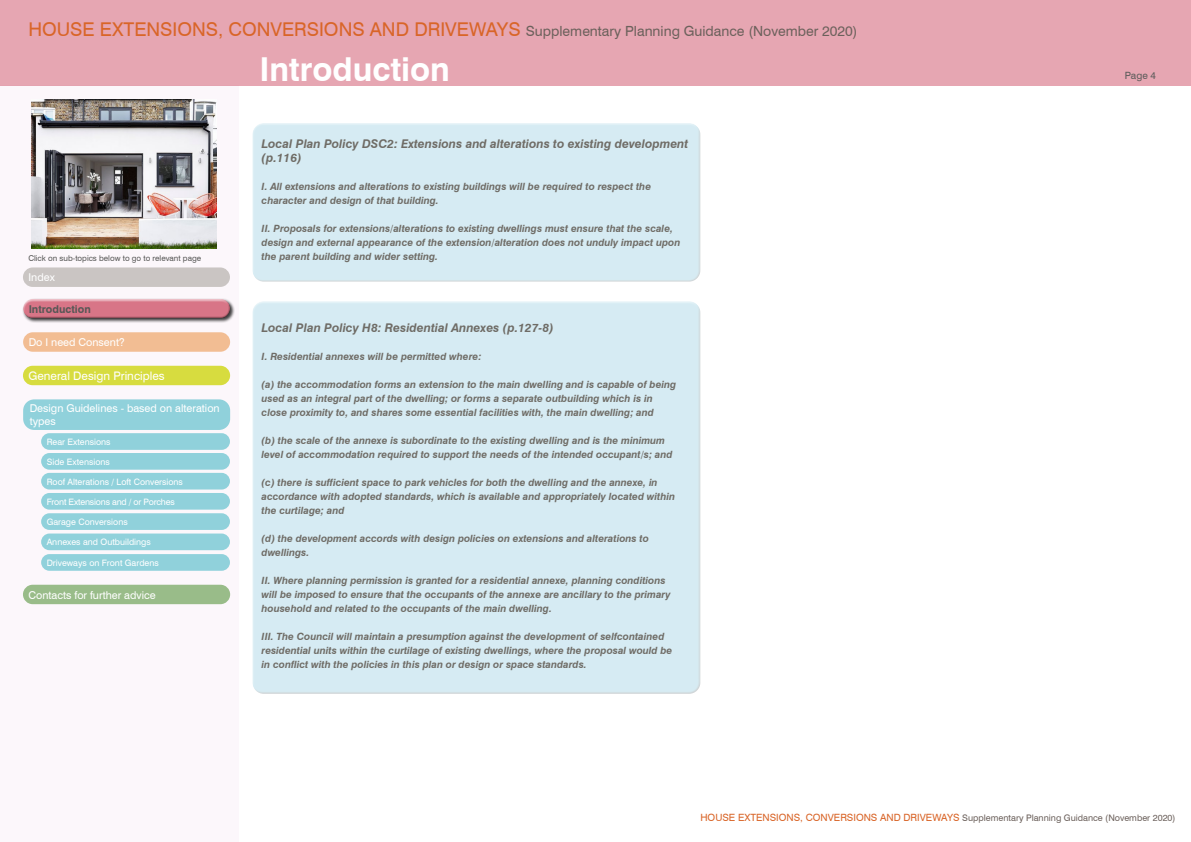
<style>
.page{position:relative;width:1191px;height:842px;background:#fff}
.page>*{position:absolute;margin:0;border:0;box-sizing:border-box;transform-origin:0 0}
.t1{font:700 33px "Swiss 721 BT";color:#fff}
.t2{font:14px "Swiss 721 BT";color:#6c615c}
.t3{font:italic 700 12px/14px "Swiss 721 BT";color:#6f6c66}
.t4{font:11.8px "Swiss 721 BT";color:#fff}
.t5{font:10.8px/12.7px "Swiss 721 BT";color:#fff}
.t6{font:700 10.8px "Swiss 721 BT";color:#575756}
.t7{font:italic 700 10px/14px "Swiss 721 BT";color:#6f6c66}
.t8{font:10px "Swiss 721 BT";color:#5c5c5b}
.t9{font:9px "Swiss 721 BT";color:#6c615c}
.t10{font:8.8px "Swiss 721 BT";color:#fff}
.t11{font:8.8px "Swiss 721 BT";letter-spacing:-.02em;color:#fff}
.t12{font:8px "Swiss 721 BT";color:#575756}
.s1{font-size:19px;color:#d96528}
.s2{font-size:10px;color:#d96528}
</style>
<div class="page">
<div style="left:0;top:85px;width:238px;height:757px;background:#fcf7fb"></div>
<div style="left:0;top:0;width:1190px;height:85px;background:#e6a6b2"></div>
<div style="left:23px;top:585px;width:207px;height:19px;background:#99bc89;border-radius:10px"></div>
<div style="left:23px;top:332px;width:207px;height:20px;background:#f2bd93;border-radius:10px"></div>
<div style="left:22px;top:298px;width:213px;height:25px;background:#000;opacity:.75"></div>
<div style="left:20px;top:296px;width:211px;height:19px;background:#fff;opacity:.75"></div>
<div style="left:22px;top:302px;width:211px;height:19px;background:#000;opacity:.5"></div>
<div style="left:23px;top:399px;width:207px;height:31px;background:#90d1db;border-radius:11px"></div>
<div style="left:23px;top:366px;width:207px;height:19px;background:#d7dc3f;border-radius:10px"></div>
<div style="left:41px;top:473px;width:189px;height:16px;background:#90d1db;border-radius:8px"></div>
<div style="left:41px;top:453px;width:189px;height:17px;background:#90d1db;border-radius:8px"></div>
<div style="left:41px;top:433px;width:189px;height:17px;background:#90d1db;border-radius:8px"></div>
<div style="left:41px;top:493px;width:189px;height:17px;background:#90d1db;border-radius:8px"></div>
<div style="left:41px;top:513px;width:189px;height:17px;background:#90d1db;border-radius:8px"></div>
<div style="left:41px;top:533px;width:189px;height:17px;background:#90d1db;border-radius:8px"></div>
<div style="left:41px;top:554px;width:189px;height:17px;background:#90d1db;border-radius:8px"></div>
<div style="left:23px;top:267px;width:207px;height:20px;background:#cac5c3;border-radius:10px"></div>
<div style="left:249px;top:120px;width:452px;height:157px;background:#fff;opacity:.75"></div>
<div style="left:251px;top:126px;width:452px;height:156px;background:#d6ebf3"></div>
<div style="left:249px;top:298px;width:452px;height:391px;background:#fff;opacity:.75"></div>
<div style="left:251px;top:305px;width:452px;height:389px;background:#d6ebf3"></div>
<img style="left:31px;top:99px;width:185px;height:149px">
<h2 class="t2" style="left:28px;top:22px;width:831px"><span class="s1">HOUSE EXTENSIONS, CONVERSIONS AND DRIVEWAYS</span> Supplementary Planning Guidance (November 2020)</h2>
<p class="t12" style="left:28px;top:254px;width:174px">Click on sub-topics below to go to relevant page</p>
<p class="t5" style="left:29px;top:271px;width:28px">Index</p>
<p class="t6" style="left:29px;top:302px;width:64px">Introduction</p>
<p class="t5" style="left:29px;top:336px;width:98px">Do I need Consent?</p>
<p class="t4" style="left:29px;top:369px;width:138px">General Design Principles</p>
<p class="t5" style="left:30px;top:402px;width:191px">Design Guidelines - based on alteration types</p>
<p class="t10" style="left:47px;top:436px;width:65px">Rear Extensions</p>
<p class="t10" style="left:47px;top:456px;width:65px">Side Extensions</p>
<p class="t10" style="left:47px;top:476px;width:138px">Roof Alterations / Loft Conversions</p>
<p class="t11" style="left:47px;top:496px;width:130px">Front Extensions and / or Porches</p>
<p class="t10" style="left:47px;top:516px;width:83px">Garage Conversions</p>
<p class="t10" style="left:47px;top:537px;width:106px">Annexes and Outbuildings</p>
<p class="t10" style="left:47px;top:557px;width:114px">Driveways on Front Gardens</p>
<p class="t5" style="left:29px;top:588px;width:129px">Contacts for further advice</p>
<h1 class="t1" style="left:259px;top:49px;width:192px">Introduction</h1>
<p class="t3" style="left:261px;top:137px;width:428px">Local Plan Policy DSC2: Extensions and alterations to existing development (p.116)</p>
<p class="t7" style="left:261px;top:180px;width:391px">I. All extensions and alterations to existing buildings will be required to respect the character and design of that building.</p>
<p class="t7" style="left:261px;top:222px;width:420px">II. Proposals for extensions/alterations to existing dwellings must ensure that the scale, design and external appearance of the extension/alteration does not unduly impact upon the parent building and wider setting.</p>
<p class="t3" style="left:261px;top:320px;width:293px">Local Plan Policy H8: Residential Annexes (p.127-8)</p>
<p class="t7" style="left:261px;top:349px;width:221px">I. Residential annexes will be permitted where:</p>
<p class="t7" style="left:261px;top:377px;width:416px">(a) the accommodation forms an extension to the main dwelling and is capable of being used as an integral part of the dwelling; or forms a separate outbuilding which is in close proximity to, and shares some essential facilities with, the main dwelling; and</p>
<p class="t7" style="left:261px;top:433px;width:412px">(b) the scale of the annexe is subordinate to the existing dwelling and is the minimum level of accommodation required to support the needs of the intended occupant/s; and</p>
<p class="t7" style="left:261px;top:475px;width:415px">(c) there is sufficient space to park vehicles for both the dwelling and the annexe, in accordance with adopted standards, which is available and appropriately located within the curtilage; and</p>
<p class="t7" style="left:261px;top:531px;width:389px">(d) the development accords with design policies on extensions and alterations to dwellings.</p>
<p class="t7" style="left:261px;top:573px;width:410px">II. Where planning permission is granted for a residential annexe, planning conditions will be imposed to ensure that the occupants of the annexe are ancillary to the primary household and related to the occupants of the main dwelling.</p>
<p class="t7" style="left:261px;top:629px;width:412px">III. The Council will maintain a presumption against the development of selfcontained residential units within the curtilage of existing dwellings, where the proposal would be in conflict with the policies in this plan or design or space standards.</p>
<p class="t8" style="left:1125px;top:70px;width:33px">Page 4</p>
<p class="t9" style="left:700px;top:812px;width:476px"><span class="s2">HOUSE EXTENSIONS, CONVERSIONS AND DRIVEWAYS</span> Supplementary Planning Guidance (November 2020)</p>
</div>
